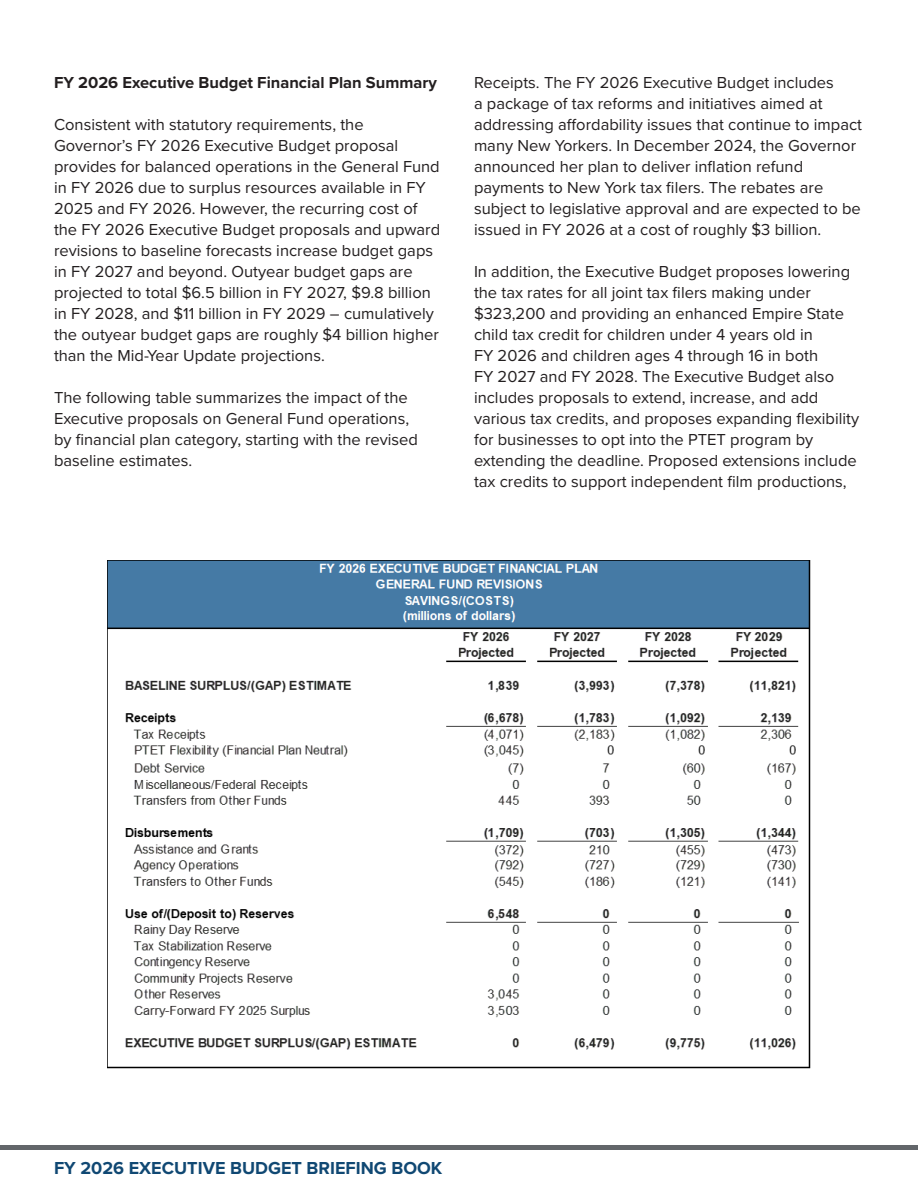
<style>
.page{position:relative;width:918px;height:1188px;background:#fff}
.page>*{position:absolute;margin:0;border:0;box-sizing:border-box;transform-origin:0 0}
.t1{font:700 18px "Proxima Nova";color:#104873}
.t2{font:16.5px/21px "Proxima Nova";color:#231f20}
.t3{font:700 16.5px "Proxima Nova";color:#231f20}
</style>
<div class="page">
<div style="left:0;top:1145px;width:918px;height:5px;background:#63666a"></div>
<img style="left:108px;top:560px;width:702px;height:509px">
<p class="t3" style="left:54px;top:70px;width:384px">FY 2026 Executive Budget Financial Plan Summary</p>
<p class="t2" style="left:54px;top:113px;width:388px">Consistent with statutory requirements, the Governor’s FY 2026 Executive Budget proposal provides for balanced operations in the General Fund in FY 2026 due to surplus resources available in FY 2025 and FY 2026. However, the recurring cost of the FY 2026 Executive Budget proposals and upward revisions to baseline forecasts increase budget gaps in FY 2027 and beyond. Outyear budget gaps are projected to total $6.5 billion in FY 2027, $9.8 billion in FY 2028, and $11 billion in FY 2029 – cumulatively the outyear budget gaps are roughly $4 billion higher than the Mid-Year Update projections.</p>
<p class="t2" style="left:54px;top:386px;width:366px">The following table summarizes the impact of the Executive proposals on General Fund operations, by financial plan category, starting with the revised baseline estimates.</p>
<p class="t2" style="left:474px;top:71px;width:390px">Receipts. The FY 2026 Executive Budget includes<br>a package of tax reforms and initiatives aimed at addressing affordability issues that continue to impact many New Yorkers. In December 2024, the Governor announced her plan to deliver inflation refund payments to New York tax filers. The rebates are subject to legislative approval and are expected to be issued in FY 2026 at a cost of roughly $3 billion.</p>
<p class="t2" style="left:474px;top:260px;width:387px">In addition, the Executive Budget proposes lowering the tax rates for all joint tax filers making under $323,200 and providing an enhanced Empire State child tax credit for children under 4 years old in<br>FY 2026 and children ages 4 through 16 in both<br>FY 2027 and FY 2028. The Executive Budget also includes proposals to extend, increase, and add various tax credits, and proposes expanding flexibility for businesses to opt into the PTET program by extending the deadline. Proposed extensions include tax credits to support independent film productions,</p>
<p class="t1" style="left:54px;top:1154px;width:390px">FY 2026 EXECUTIVE BUDGET BRIEFING BOOK</p>
</div>
